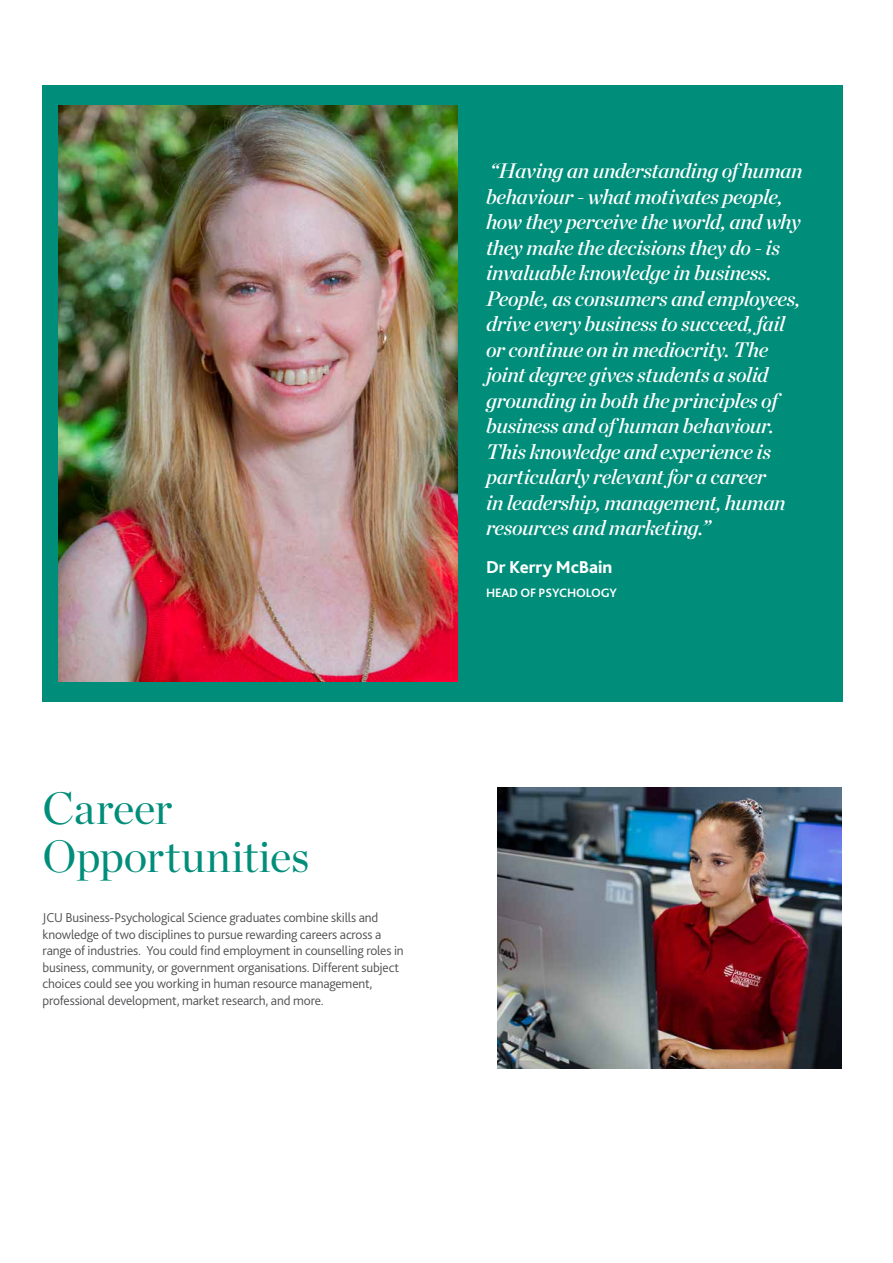
<style>
.page{position:relative;width:893px;height:1263px;background:#fff}
.page>*{position:absolute;margin:0;border:0;box-sizing:border-box;transform-origin:0 0}
.H1_heading{font:45px/48px "Chronicle Display";letter-spacing:-.005em;color:#008e7a}
.b_-_Quote_-_Large{font:italic 21px/25.5px "Chronicle Display Semi";letter-spacing:-.02em;color:#fff}
.b_-_Quote_name_12_14{font:800 18px "Bliss 2";letter-spacing:-.005em;color:#fff}
.Body_copy{font:300 13.5px/16.5px "Bliss 2";letter-spacing:-.01em;color:#504f53}
.b_-_Quote_study_area{font:700 12.75px "Bliss 2";letter-spacing:-.01em;color:#fff}
</style>
<div class="page">
<div style="left:43px;top:85px;width:800px;height:617px;background:#008e7a"></div>
<img style="left:497px;top:788px;width:345px;height:280px">
<img style="left:58px;top:105px;width:399px;height:576px">
<h1 class="H1_heading" style="left:42px;top:781px;width:268px">Career<br>Opportunities</h1>
<p class="Body_copy" style="left:43px;top:909px;width:363px">JCU Business-Psychological Science graduates combine skills and knowledge of two disciplines to pursue rewarding careers across a range of industries. You could find employment in counselling roles in business, community, or government organisations. Different subject choices could see you working in human resource management, professional development, market research, and more.</p>
<p class="b_-_Quote_-_Large" style="left:486px;top:157px;width:318px">“Having an understanding of human behaviour - what motivates people, how they perceive the world, and why they make the decisions they do - is invaluable knowledge in business.<br>People, as consumers and employees, drive every business to succeed, fail or continue on in mediocrity. The joint degree gives students a solid grounding in both the principles of business and of human behaviour.<br>This knowledge and experience is particularly relevant for a career<br>in leadership, management, human resources and marketing.”</p>
<p class="b_-_Quote_name_12_14" style="left:486px;top:556px;width:128px">Dr Kerry McBain</p>
<p class="b_-_Quote_study_area" style="left:486px;top:585px;width:132px">HEAD OF PSYCHOLOGY</p>
</div>
